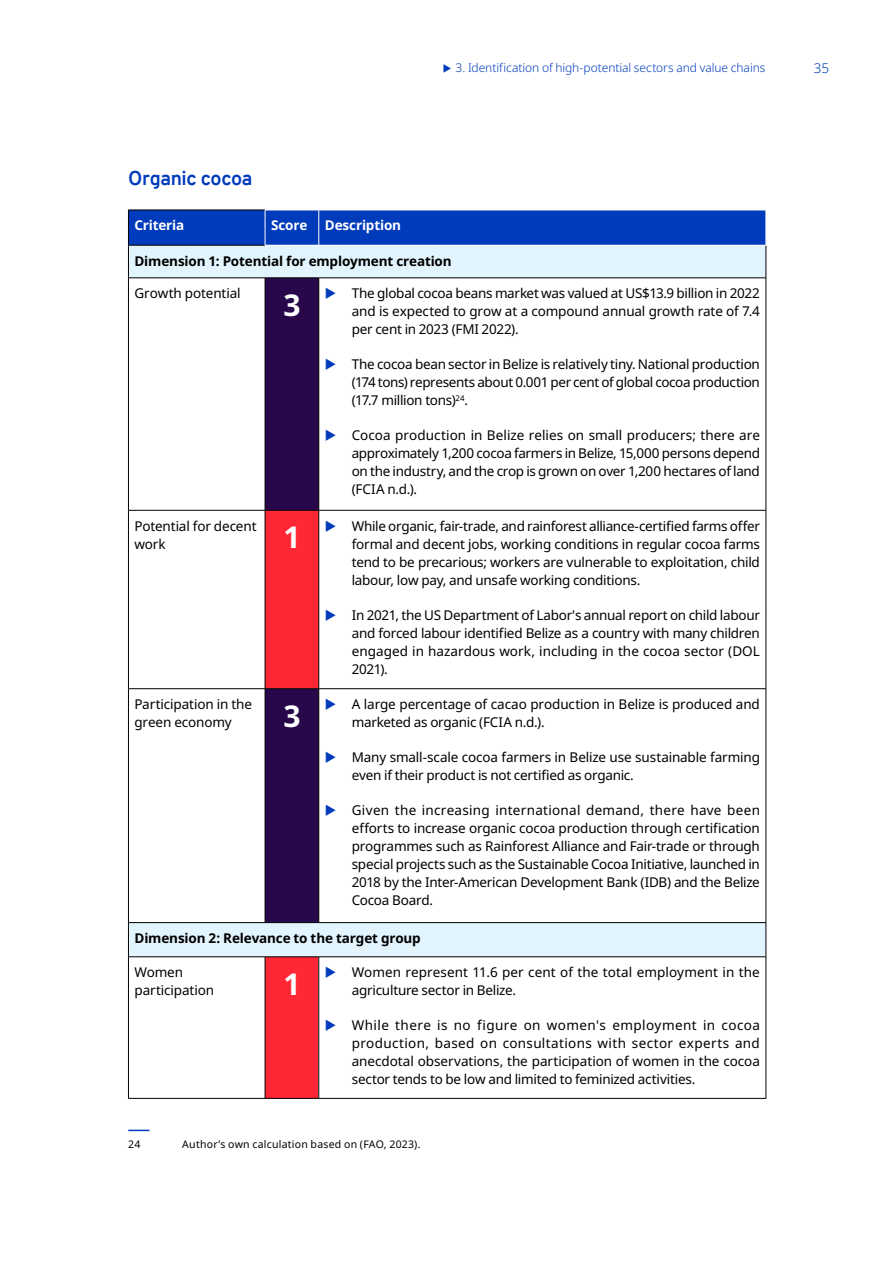
<style>
.page{position:relative;width:893px;height:1263px;background:#fff}
.page>*{position:absolute;margin:0;border:0;box-sizing:border-box;transform-origin:0 0}
.t1{font:700 30px "Noto Sans";color:#fff}
.t2{font:700 19.5px "Overpass";letter-spacing:-.02em;color:#003bbc}
.t3{font:13.5px/18px "Noto Sans";letter-spacing:-.015em;color:#000;text-align:justify}
.t4{font:700 13.5px "Noto Sans";letter-spacing:-.01em;color:#000}
.t5{font:700 13.5px "Noto Sans";letter-spacing:-.01em;color:#fff}
.t6{font:300 13.5px "Noto Sans";color:#003bbc}
.t7{font:300 12px "Noto Sans";letter-spacing:-.005em;color:#003bbc}
.t8{font:10.5px "Noto Sans";letter-spacing:.02em;color:#000}
</style>
<div class="page">
<div style="left:129px;top:211px;width:637px;height:34px;background:#003bbc"></div>
<svg style="left:129px;top:246px;width:637px;height:710px"></svg>
<svg style="left:265px;top:279px;width:54px;height:819px;background:#831d4a"></svg>
<hr style="left:128px;top:210px;width:137px;height:1px;background:#000">
<hr style="left:128px;top:210px;width:1px;height:35px;background:#000">
<hr style="left:128px;top:245px;width:137px;height:1px;background:#000">
<hr style="left:128px;top:245px;width:1px;height:33px;background:#000">
<hr style="left:766px;top:245px;width:1px;height:33px;background:#000">
<hr style="left:128px;top:278px;width:137px;height:1px;background:#000">
<hr style="left:128px;top:278px;width:1px;height:232px;background:#000">
<hr style="left:265px;top:278px;width:54px;height:1px;background:#000">
<hr style="left:265px;top:278px;width:1px;height:232px;background:#000">
<hr style="left:319px;top:278px;width:447px;height:1px;background:#000">
<hr style="left:318px;top:278px;width:1px;height:232px;background:#000">
<hr style="left:766px;top:278px;width:1px;height:232px;background:#000">
<hr style="left:128px;top:510px;width:137px;height:1px;background:#000">
<hr style="left:128px;top:510px;width:1px;height:178px;background:#000">
<hr style="left:265px;top:510px;width:54px;height:1px;background:#000">
<hr style="left:265px;top:510px;width:1px;height:178px;background:#000">
<hr style="left:319px;top:510px;width:447px;height:1px;background:#000">
<hr style="left:318px;top:510px;width:1px;height:178px;background:#000">
<hr style="left:766px;top:510px;width:1px;height:178px;background:#000">
<hr style="left:128px;top:688px;width:137px;height:1px;background:#000">
<hr style="left:128px;top:689px;width:1px;height:233px;background:#000">
<hr style="left:265px;top:688px;width:54px;height:1px;background:#000">
<hr style="left:265px;top:689px;width:1px;height:233px;background:#000">
<hr style="left:319px;top:688px;width:447px;height:1px;background:#000">
<hr style="left:318px;top:689px;width:1px;height:233px;background:#000">
<hr style="left:766px;top:689px;width:1px;height:233px;background:#000">
<hr style="left:128px;top:922px;width:137px;height:1px;background:#000">
<hr style="left:128px;top:923px;width:1px;height:34px;background:#000">
<hr style="left:265px;top:922px;width:54px;height:1px;background:#000">
<hr style="left:319px;top:922px;width:447px;height:1px;background:#000">
<hr style="left:766px;top:923px;width:1px;height:34px;background:#000">
<hr style="left:128px;top:956px;width:137px;height:1px;background:#000">
<hr style="left:128px;top:957px;width:1px;height:141px;background:#000">
<hr style="left:265px;top:956px;width:54px;height:1px;background:#000">
<hr style="left:265px;top:957px;width:1px;height:141px;background:#000">
<hr style="left:319px;top:956px;width:447px;height:1px;background:#000">
<hr style="left:318px;top:957px;width:1px;height:141px;background:#000">
<hr style="left:766px;top:957px;width:1px;height:141px;background:#000">
<hr style="left:128px;top:1098px;width:137px;height:1px;background:#000">
<hr style="left:265px;top:1098px;width:54px;height:1px;background:#000">
<hr style="left:319px;top:1098px;width:447px;height:1px;background:#000">
<hr style="left:265px;top:210px;width:1px;height:35px;background:#fff">
<hr style="left:318px;top:210px;width:1px;height:35px;background:#fff">
<svg style="left:128px;top:1130px;width:22px;height:1px"></svg>
<svg style="left:326px;top:288px;width:10px;height:11px"></svg>
<svg style="left:326px;top:359px;width:10px;height:11px"></svg>
<svg style="left:326px;top:430px;width:10px;height:11px"></svg>
<svg style="left:326px;top:520px;width:10px;height:11px"></svg>
<svg style="left:326px;top:609px;width:10px;height:11px"></svg>
<svg style="left:326px;top:698px;width:10px;height:12px"></svg>
<svg style="left:326px;top:751px;width:10px;height:12px"></svg>
<svg style="left:326px;top:804px;width:10px;height:12px"></svg>
<h2 class="t2" style="left:128px;top:164px;width:140px">Organic cocoa<sup>24</sup></h2>
<p class="t7" style="left:456px;top:60px;width:311px">3. Identification of high-potential sectors and value chains</p>
<p class="t6" style="left:814px;top:59px;width:17px">35</p>
<p class="t5" style="left:134px;top:216px;width:51px">Criteria</p>
<p class="t5" style="left:271px;top:216px;width:38px">Score</p>
<p class="t5" style="left:325px;top:216px;width:78px">Description</p>
<p class="t4" style="left:134px;top:251px;width:319px">Dimension 1: Potential for employment creation</p>
<p class="t3" style="left:134px;top:285px;width:108px">Growth potential</p>
<h1 class="t1" style="left:283px;top:284px;width:19px">3</h1>
<p class="t3" style="left:352px;top:285px;width:410px">The global cocoa beans market was valued at US$13.9 billion in 2022 and is expected to grow at a compound annual growth rate of 7.4 per cent in 2023 (FMI 2022).</p>
<p class="t3" style="left:352px;top:356px;width:410px">The cocoa bean sector in Belize is relatively tiny. National production (174 tons) represents about 0.001 per cent of global cocoa production (17.7 million tons)<sup>24</sup>.</p>
<p class="t3" style="left:352px;top:427px;width:410px">Cocoa production in Belize relies on small producers; there are approximately 1,200 cocoa farmers in Belize, 15,000 persons depend on the industry, and the crop is grown on over 1,200 hectares of land (FCIA n.d.).</p>
<p class="t3" style="left:134px;top:517px;width:124px">Potential for decent work</p>
<h1 class="t1" style="left:283px;top:516px;width:19px">1</h1>
<p class="t3" style="left:352px;top:517px;width:410px">While organic, fair-trade, and rainforest alliance-certified farms offer formal and decent jobs, working conditions in regular cocoa farms tend to be precarious; workers are vulnerable to exploitation, child labour, low pay, and unsafe working conditions.</p>
<p class="t3" style="left:352px;top:606px;width:410px">In 2021, the US Department of Labor's annual report on child labour and forced labour identified Belize as a country with many children engaged in hazardous work, including in the cocoa sector (DOL 2021).</p>
<p class="t3" style="left:134px;top:695px;width:119px">Participation in the green economy</p>
<h1 class="t1" style="left:283px;top:695px;width:19px">3</h1>
<p class="t3" style="left:352px;top:695px;width:410px">A large percentage of cacao production in Belize is produced and marketed as organic (FCIA n.d.).</p>
<p class="t3" style="left:352px;top:748px;width:410px">Many small-scale cocoa farmers in Belize use sustainable farming even if their product is not certified as organic.</p>
<p class="t3" style="left:352px;top:801px;width:410px">Given the increasing international demand, there have been efforts to increase organic cocoa production through certification programmes such as Rainforest Alliance and Fair-trade or through special projects such as the Sustainable Cocoa Initiative, launched in 2018 by the Inter-American Development Bank (IDB) and the Belize Cocoa Board.</p>
<p class="t4" style="left:134px;top:928px;width:288px">Dimension 2: Relevance to the target group</p>
<p class="t3" style="left:134px;top:964px;width:81px">Women participation</p>
<h1 class="t1" style="left:283px;top:963px;width:19px">1</h1>
<p class="t3" style="left:352px;top:964px;width:410px">Women represent 11.6 per cent of the total employment in the agriculture sector in Belize.</p>
<p class="t3" style="left:352px;top:1017px;width:410px">While there is no figure on women's employment in cocoa production, based on consultations with sector experts and anecdotal observations, the participation of women in the cocoa sector tends to be low and limited to feminized activities.</p>
<p class="t8" style="left:128px;top:1137px;width:14px">24</p>
<p class="t8" style="left:182px;top:1137px;width:240px">Author’s own calculation based on (FAO, 2023).</p>
</div>
